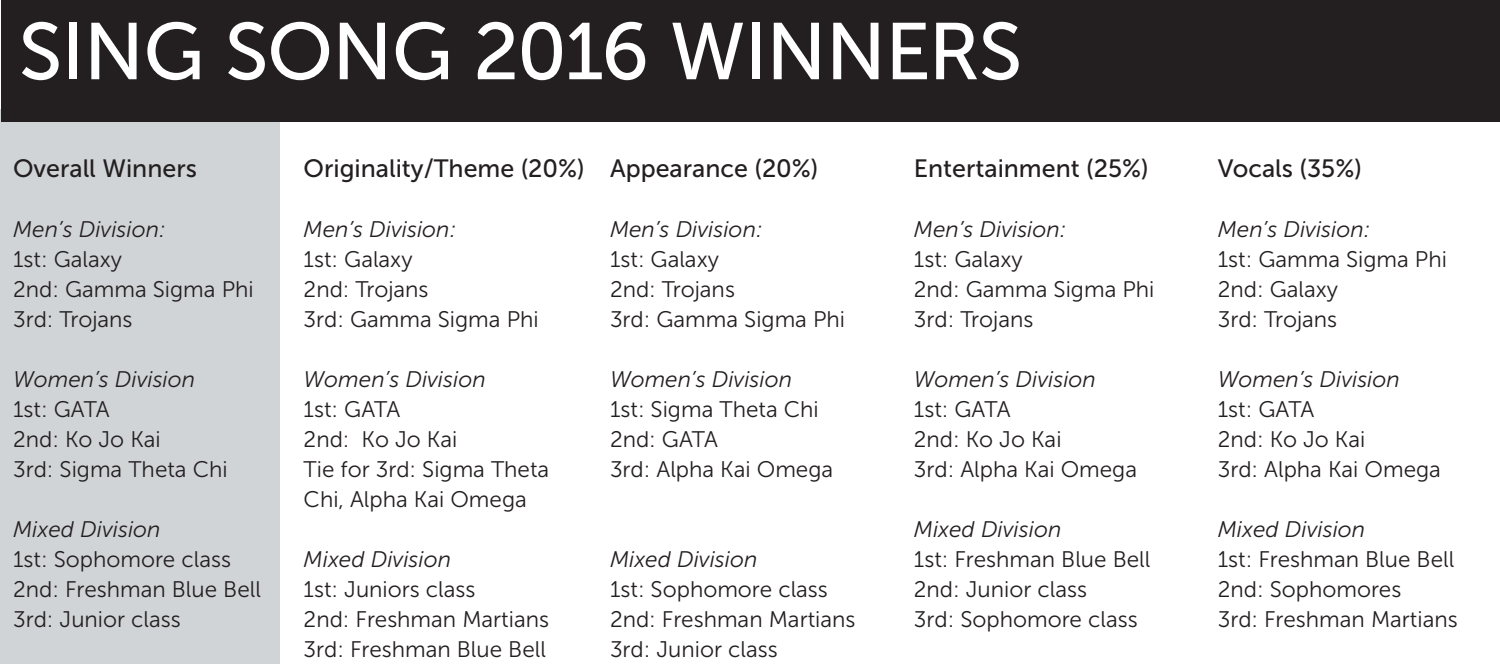
<style>
.page{position:relative;width:1500px;height:666px;background:#fff}
.page>*{position:absolute;margin:0;border:0;box-sizing:border-box;transform-origin:0 0}
.t1{font:80px "Museo Sans 500";letter-spacing:-.015em;color:#fff}
.t2{font:25px "Museo Sans 500";color:#231f20}
.t3{font:22.5px/30px "Museo Sans 300";color:#231f20}
.t4{font:italic 22.5px "Museo Sans 300";color:#231f20}
</style>
<div class="page">
<div style="left:0;top:108px;width:280px;height:555px;background:#d1d4d7"></div>
<div style="left:1px;top:0;width:1498px;height:121px;background:#231f20"></div>
<p class="t1" style="left:19px;top:8px;width:1005px">SING SONG 2016 WINNERS</p>
<p class="t2" style="left:13px;top:155px;width:185px">Overall Winners</p>
<p class="t4" style="left:13px;top:217px;width:154px">Men’s Division:</p>
<p class="t3" style="left:13px;top:244px;width:110px">1st: Galaxy</p>
<p class="t3" style="left:13px;top:274px;width:242px">2nd: Gamma Sigma Phi</p>
<p class="t3" style="left:13px;top:304px;width:121px">3rd: Trojans</p>
<p class="t4" style="left:13px;top:367px;width:184px">Women’s Division</p>
<p class="t3" style="left:13px;top:394px;width:98px">1st: GATA</p>
<p class="t3" style="left:13px;top:424px;width:149px">2nd: Ko Jo Kai</p>
<p class="t3" style="left:13px;top:454px;width:216px">3rd: Sigma Theta Chi</p>
<p class="t4" style="left:13px;top:517px;width:149px">Mixed Division</p>
<p class="t3" style="left:13px;top:544px;width:219px">1st: Sophomore class</p>
<p class="t3" style="left:13px;top:574px;width:249px">2nd: Freshman Blue Bell</p>
<p class="t3" style="left:13px;top:604px;width:169px">3rd: Junior class</p>
<p class="t2" style="left:303px;top:155px;width:283px">Originality/Theme (20%)</p>
<p class="t4" style="left:303px;top:217px;width:154px">Men’s Division:</p>
<p class="t3" style="left:303px;top:244px;width:110px">1st: Galaxy</p>
<p class="t3" style="left:303px;top:274px;width:126px">2nd: Trojans</p>
<p class="t3" style="left:303px;top:304px;width:236px">3rd: Gamma Sigma Phi</p>
<p class="t4" style="left:303px;top:367px;width:184px">Women’s Division</p>
<p class="t3" style="left:303px;top:394px;width:98px">1st: GATA</p>
<p class="t3" style="left:303px;top:424px;width:155px">2nd: Ko Jo Kai</p>
<p class="t3" style="left:303px;top:454px;width:247px">Tie for 3rd: Sigma Theta<br>Chi, Alpha Kai Omega</p>
<p class="t4" style="left:303px;top:547px;width:149px">Mixed Division</p>
<p class="t3" style="left:303px;top:574px;width:173px">1st: Juniors class</p>
<p class="t3" style="left:303px;top:604px;width:247px">2nd: Freshman Martians</p>
<p class="t3" style="left:303px;top:634px;width:244px">3rd: Freshman Blue Bell</p>
<p class="t2" style="left:610px;top:155px;width:210px">Appearance (20%)</p>
<p class="t4" style="left:610px;top:217px;width:154px">Men’s Division:</p>
<p class="t3" style="left:610px;top:244px;width:110px">1st: Galaxy</p>
<p class="t3" style="left:610px;top:274px;width:126px">2nd: Trojans</p>
<p class="t3" style="left:610px;top:304px;width:236px">3rd: Gamma Sigma Phi</p>
<p class="t4" style="left:610px;top:367px;width:184px">Women’s Division</p>
<p class="t3" style="left:610px;top:394px;width:210px">1st: Sigma Theta Chi</p>
<p class="t3" style="left:610px;top:424px;width:109px">2nd: GATA</p>
<p class="t3" style="left:610px;top:454px;width:225px">3rd: Alpha Kai Omega</p>
<p class="t4" style="left:610px;top:547px;width:149px">Mixed Division</p>
<p class="t3" style="left:610px;top:574px;width:219px">1st: Sophomore class</p>
<p class="t3" style="left:610px;top:604px;width:247px">2nd: Freshman Martians</p>
<p class="t3" style="left:610px;top:634px;width:169px">3rd: Junior class</p>
<p class="t2" style="left:913px;top:155px;width:236px">Entertainment (25%)</p>
<p class="t4" style="left:913px;top:217px;width:154px">Men’s Division:</p>
<p class="t3" style="left:913px;top:244px;width:110px">1st: Galaxy</p>
<p class="t3" style="left:913px;top:274px;width:242px">2nd: Gamma Sigma Phi</p>
<p class="t3" style="left:913px;top:304px;width:121px">3rd: Trojans</p>
<p class="t4" style="left:913px;top:367px;width:184px">Women’s Division</p>
<p class="t3" style="left:913px;top:394px;width:98px">1st: GATA</p>
<p class="t3" style="left:913px;top:424px;width:149px">2nd: Ko Jo Kai</p>
<p class="t3" style="left:913px;top:454px;width:225px">3rd: Alpha Kai Omega</p>
<p class="t4" style="left:913px;top:517px;width:149px">Mixed Division</p>
<p class="t3" style="left:913px;top:544px;width:238px">1st: Freshman Blue Bell</p>
<p class="t3" style="left:913px;top:574px;width:175px">2nd: Junior class</p>
<p class="t3" style="left:913px;top:604px;width:225px">3rd: Sophomore class</p>
<p class="t2" style="left:1217px;top:155px;width:146px">Vocals (35%)</p>
<p class="t4" style="left:1217px;top:217px;width:154px">Men’s Division:</p>
<p class="t3" style="left:1217px;top:244px;width:231px">1st: Gamma Sigma Phi</p>
<p class="t3" style="left:1217px;top:274px;width:122px">2nd: Galaxy</p>
<p class="t3" style="left:1217px;top:304px;width:121px">3rd: Trojans</p>
<p class="t4" style="left:1217px;top:367px;width:184px">Women’s Division</p>
<p class="t3" style="left:1217px;top:394px;width:98px">1st: GATA</p>
<p class="t3" style="left:1217px;top:424px;width:149px">2nd: Ko Jo Kai</p>
<p class="t3" style="left:1217px;top:454px;width:225px">3rd: Alpha Kai Omega</p>
<p class="t4" style="left:1217px;top:517px;width:149px">Mixed Division</p>
<p class="t3" style="left:1217px;top:544px;width:238px">1st: Freshman Blue Bell</p>
<p class="t3" style="left:1217px;top:574px;width:185px">2nd: Sophomores</p>
<p class="t3" style="left:1217px;top:604px;width:241px">3rd: Freshman Martians</p>
</div>
